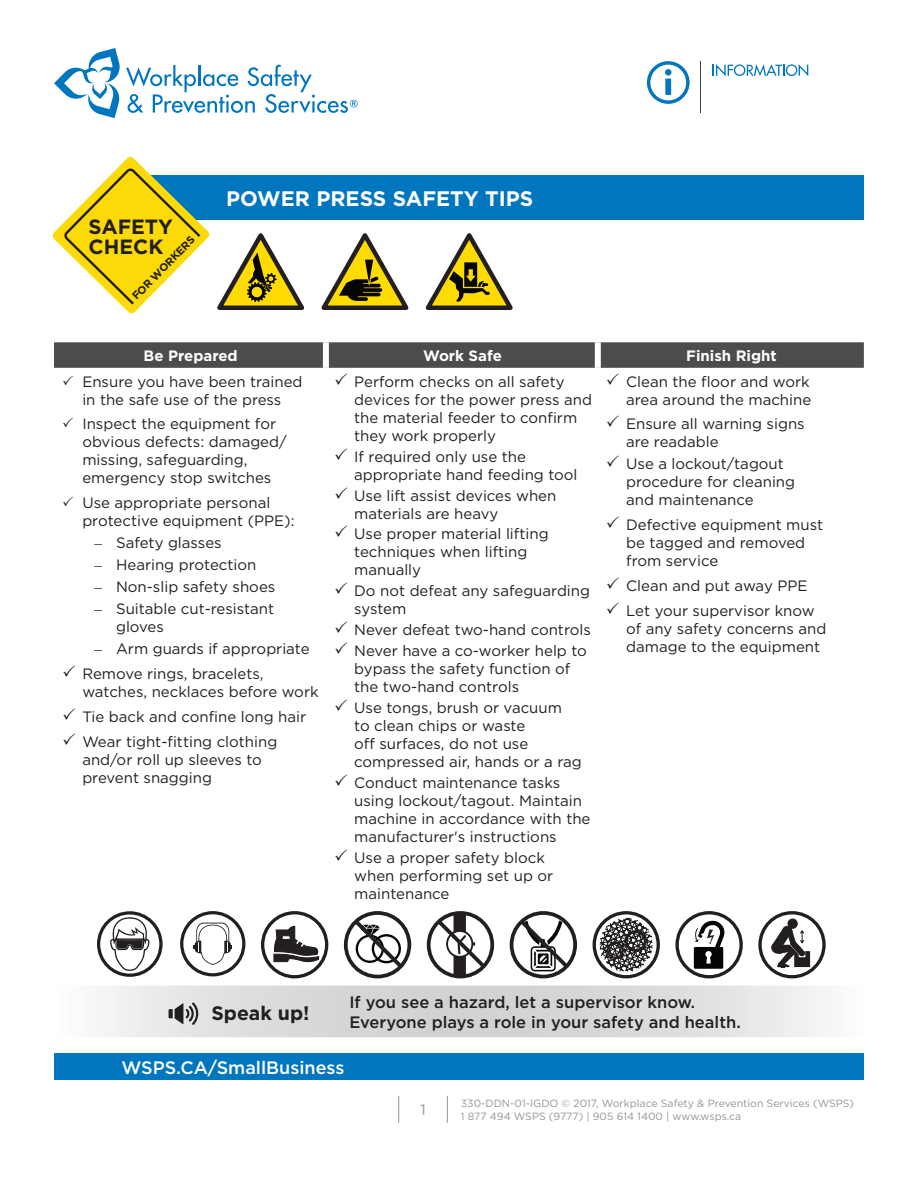
<style>
.page{position:relative;width:918px;height:1188px;background:#fff}
.page>*{position:absolute;margin:0;border:0;box-sizing:border-box;transform-origin:0 0}
.t1{font:700 21px "Gotham";color:#fff}
.t2{font:700 20.55px/19.5px "Gotham";color:#231f20}
.t3{font:700 19.5px "Gotham";color:#231f20}
.t4{font:500 18px "Gotham";color:#fff}
.t5{font:500 16.5px/19.8px "Gotham";color:#231f20}
.t6{font:15px/18px "Gotham";color:#231f20}
.t7{font:700 15px "Gotham";color:#fff}
.t8{font:15px "Gotham";color:#939598}
.t9{font:700 10.8px "Gotham";color:#231f20}
.t10{font:10.5px/13.5px "Gotham";color:#939598}
.s1{font-family:"Times New Roman"}
</style>
<div class="page">
<div style="left:145px;top:175px;width:719px;height:45px;background:#0076bf"></div>
<svg style="left:102px;top:986px;width:721px;height:51px;background:#dadbdd"></svg>
<svg style="left:261px;top:911px;width:67px;height:67px"></svg>
<svg style="left:675px;top:911px;width:68px;height:67px"></svg>
<svg style="left:593px;top:911px;width:67px;height:67px"></svg>
<svg style="left:217px;top:233px;width:87px;height:77px"></svg>
<svg style="left:97px;top:911px;width:66px;height:66px"></svg>
<svg style="left:344px;top:911px;width:67px;height:67px"></svg>
<svg style="left:427px;top:911px;width:67px;height:67px"></svg>
<svg style="left:510px;top:911px;width:67px;height:67px"></svg>
<svg style="left:758px;top:911px;width:68px;height:67px"></svg>
<svg style="left:321px;top:233px;width:87px;height:77px"></svg>
<svg style="left:426px;top:233px;width:87px;height:77px"></svg>
<svg style="left:180px;top:911px;width:65px;height:66px"></svg>
<svg style="left:398px;top:1096px;width:1px;height:27px"></svg>
<svg style="left:447px;top:1096px;width:1px;height:27px"></svg>
<hr style="left:700px;top:61px;width:1px;height:51px;background:#414343">
<svg style="left:647px;top:61px;width:43px;height:43px"></svg>
<svg style="left:713px;top:64px;width:95px;height:12px"></svg>
<svg style="left:54px;top:48px;width:304px;height:70px"></svg>
<div style="left:54px;top:1053px;width:810px;height:27px;background:#0076bf"></div>
<svg style="left:52px;top:157px;width:158px;height:157px"></svg>
<svg style="left:54px;top:342px;width:810px;height:26px;background:#505152"></svg>
<h2 class="t2" style="left:89px;top:217px;width:86px">SAFETY<br>CHECK</h2>
<p class="t9" style="left:129px;top:293px;width:86px;rotate:-46deg">FOR WORKERS</p>
<h1 class="t1" style="left:226px;top:185px;width:309px">POWER PRESS SAFETY TIPS</h1>
<p class="t7" style="left:144px;top:346px;width:96px">Be Prepared</p>
<p class="t7" style="left:423px;top:346px;width:80px">Work Safe</p>
<p class="t7" style="left:686px;top:346px;width:92px">Finish Right</p>
<p class="t6" style="left:82px;top:372px;width:222px">Ensure you have been trained in the safe use of the press</p>
<p class="t6" style="left:82px;top:415px;width:206px">Inspect the equipment for obvious defects: damaged/ missing, safeguarding, emergency stop switches</p>
<p class="t6" style="left:82px;top:493px;width:214px">Use appropriate personal protective equipment (PPE):</p>
<p class="t6" style="left:94px;top:533px;width:129px"><span class="s1">–</span> Safety glasses</p>
<p class="t6" style="left:94px;top:556px;width:163px"><span class="s1">–</span> Hearing protection</p>
<p class="t6" style="left:94px;top:578px;width:182px"><span class="s1">–</span> Non-slip safety shoes</p>
<p class="t6" style="left:116px;top:600px;width:160px;text-indent:-22px"><span class="s1">–</span> Suitable cut-resistant gloves</p>
<p class="t6" style="left:82px;top:636px;width:229px;line-height:24.8px;text-indent:12px"><span class="s1">–</span> Arm guards if appropriate<br>Remove rings, bracelets,</p>
<p class="t6" style="left:82px;top:679px;width:238px;line-height:24.8px">watches, necklaces before work<br>Tie back and confine long hair<br>Wear tight-fitting clothing</p>
<p class="t6" style="left:82px;top:750px;width:181px">and/or roll up sleeves to prevent snagging</p>
<p class="t6" style="left:354px;top:372px;width:239px">Perform checks on all safety devices for the power press and the material feeder to confirm they work properly</p>
<p class="t6" style="left:354px;top:447px;width:225px">If required only use the appropriate hand feeding tool</p>
<p class="t6" style="left:354px;top:486px;width:204px">Use lift assist devices when materials are heavy</p>
<p class="t6" style="left:354px;top:525px;width:196px">Use proper material lifting techniques when lifting manually</p>
<p class="t6" style="left:354px;top:582px;width:237px">Do not defeat any safeguarding system</p>
<p class="t6" style="left:354px;top:619px;width:238px;line-height:21px">Never defeat two-hand controls<br>Never have a co-worker help to</p>
<p class="t6" style="left:354px;top:660px;width:218px">bypass the safety function of the two-hand controls</p>
<p class="t6" style="left:354px;top:699px;width:229px">Use tongs, brush or vacuum<br>to clean chips or waste<br>off surfaces, do not use compressed air, hands or a rag</p>
<p class="t6" style="left:354px;top:774px;width:238px">Conduct maintenance tasks using lockout/tagout. Maintain machine in accordance with the manufacturer's instructions</p>
<p class="t6" style="left:354px;top:849px;width:201px">Use a proper safety block when performing set up or maintenance</p>
<p class="t6" style="left:626px;top:372px;width:187px">Clean the floor and work area around the machine</p>
<p class="t6" style="left:626px;top:415px;width:180px">Ensure all warning signs are readable</p>
<p class="t6" style="left:626px;top:455px;width:171px">Use a lockout/tagout procedure for cleaning and maintenance</p>
<p class="t6" style="left:626px;top:515px;width:198px">Defective equipment must be tagged and removed from service</p>
<p class="t6" style="left:626px;top:573px;width:190px;line-height:24.8px">Clean and put away PPE<br>Let your supervisor know</p>
<p class="t6" style="left:626px;top:619px;width:202px">of any safety concerns and damage to the equipment</p>
<h3 class="t3" style="left:211px;top:1000px;width:100px">Speak up!</h3>
<p class="t5" style="left:349px;top:992px;width:393px">If you see a hazard, let a supervisor know.<br>Everyone plays a role in your safety and health.</p>
<p class="t4" style="left:122px;top:1056px;width:224px">WSPS.CA/SmallBusiness</p>
<p class="t8" style="left:420px;top:1100px;width:7px">1</p>
<p class="t10" style="left:461px;top:1096px;width:395px">330-DDN-01-IGDO © 2017, Workplace Safety &amp; Prevention Services (WSPS)<br>1 877 494 WSPS (9777) | 905 614 1400 | www.wsps.ca</p>
</div>
